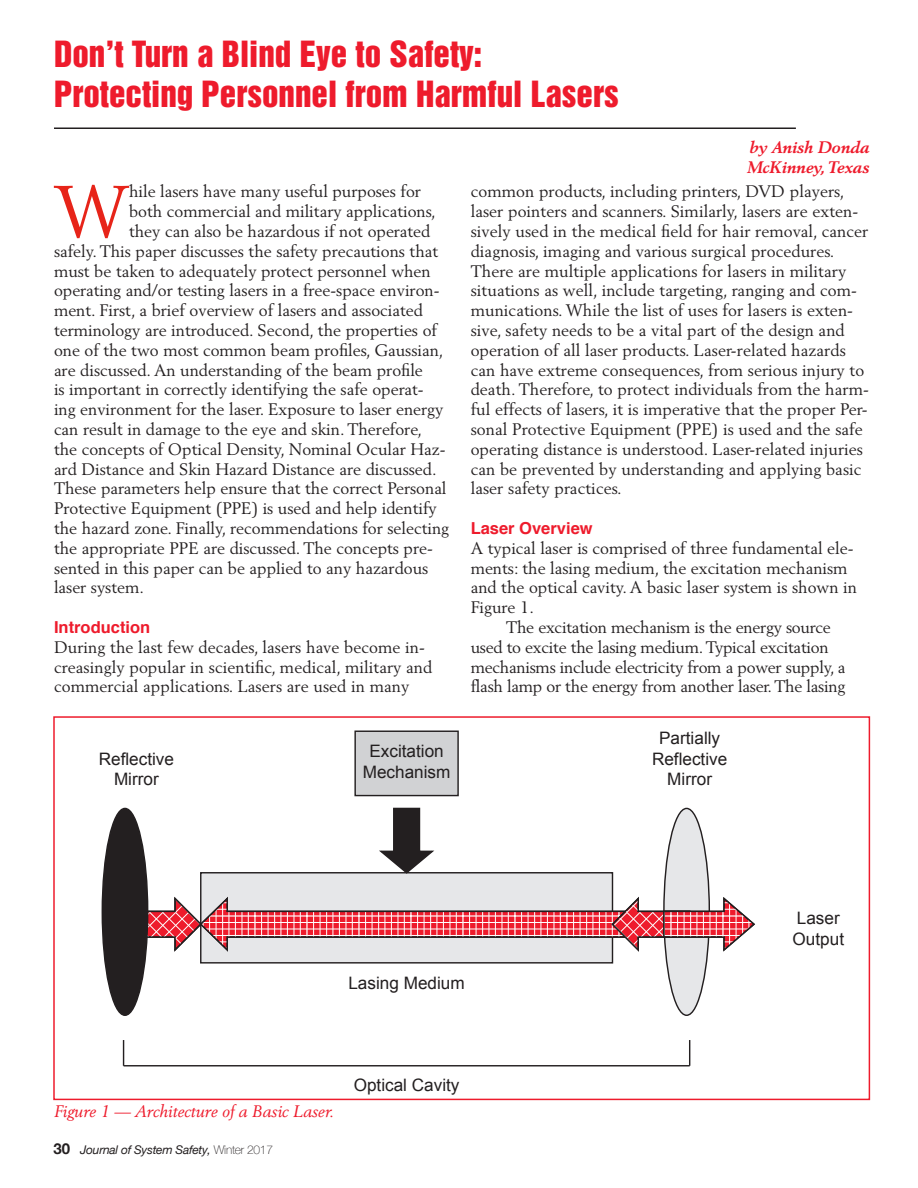
<style>
.page{position:relative;width:918px;height:1188px;background:#fff}
.page>*{position:absolute;margin:0;border:0;box-sizing:border-box;transform-origin:0 0}
.A_Body_text__para_1{font:72.3px "Berling";color:#e72419}
.A_Tech_Article_Head{font:33px "Helvetica Inserat";color:#ee1b2c}
.t1{font:17.1px/20.5px "Arial";color:#231f20;text-align:center}
.A_Body_text__para_1-2{font:16.5px/19.8px "Berling";color:#231f20}
.A_Body_text{font:16.5px/19.8px "Berling";letter-spacing:-.015em;color:#231f20}
.t2{font:italic 16.5px "Berling";color:#ee1b2c}
.A_Byline{font:italic 700 16.5px "Berling";color:#ee1b2c}
.A_Subhead{font:700 16.5px "Helvetica";color:#ee1b2c}
.t3{font:italic 12px "Helvetica Neue";letter-spacing:-.02em;color:#231f20}
.s1{font-weight:700;font-style:normal;font-size:15px}
.s2{font-weight:100;font-style:normal}
</style>
<div class="page">
<hr style="left:54px;top:128px;width:742px;height:1px;background:#231f20">
<div style="left:355px;top:731px;width:103px;height:65px;background:#d1d2d4"></div>
<div style="left:354px;top:731px;width:105px;height:65px;border:1px solid #231f20"></div>
<div style="left:664px;top:808px;width:45px;height:207px;background:#e6e7e9;border-radius:50%"></div>
<div style="left:201px;top:873px;width:411px;height:90px;background:#e6e7e9"></div>
<div style="left:200px;top:872px;width:413px;height:92px;border:1px solid #231f20"></div>
<div style="left:102px;top:808px;width:46px;height:207px;background:#231f20;border-radius:50%"></div>
<svg style="left:146px;top:895px;width:609px;height:58px"></svg>
<svg style="left:377px;top:807px;width:59px;height:67px"></svg>
<svg style="left:123px;top:1040px;width:1px;height:26px"></svg>
<hr style="left:124px;top:1065px;width:566px;height:1px;background:#231f20">
<svg style="left:689px;top:1040px;width:1px;height:26px"></svg>
<div style="left:53px;top:716px;width:817px;height:384px;border:2px solid #ee1b2c"></div>
<p class="A_Tech_Article_Head" style="left:54px;top:34px;width:430px">Don’t Turn a Blind Eye to Safety:</p>
<p class="A_Tech_Article_Head" style="left:54px;top:75px;width:566px">Protecting Personnel from Harmful Lasers</p>
<p class="A_Byline" style="left:750px;top:138px;width:121px">by Anish Donda</p>
<p class="A_Byline" style="left:747px;top:157px;width:124px">McKinney, Texas</p>
<p class="A_Body_text__para_1" style="left:54px;top:168px;width:77px">W</p>
<p class="A_Body_text__para_1-2" style="left:129px;top:182px;width:294px">hile lasers have many useful purposes for</p>
<p class="A_Body_text__para_1-2" style="left:129px;top:201px;width:308px">both commercial and military applications,</p>
<p class="A_Body_text__para_1-2" style="left:129px;top:221px;width:303px">they can also be hazardous if not operated</p>
<p class="A_Body_text__para_1-2" style="left:54px;top:241px;width:386px">safely. This paper discusses the safety precautions that</p>
<p class="A_Body_text__para_1-2" style="left:54px;top:261px;width:378px">must be taken to adequately protect personnel when</p>
<p class="A_Body_text__para_1-2" style="left:54px;top:281px;width:387px">operating and/or testing lasers in a free-space environ-</p>
<p class="A_Body_text__para_1-2" style="left:54px;top:300px;width:370px">ment. First, a brief overview of lasers and associated</p>
<p class="A_Body_text__para_1-2" style="left:54px;top:320px;width:385px">terminology are introduced. Second, the properties of</p>
<p class="A_Body_text__para_1-2" style="left:54px;top:340px;width:391px">one of the two most common beam profiles, Gaussian,</p>
<p class="A_Body_text__para_1-2" style="left:54px;top:360px;width:370px">are discussed. An understanding of the beam profile</p>
<p class="A_Body_text__para_1-2" style="left:54px;top:380px;width:371px">is important in correctly identifying the safe operat-</p>
<p class="A_Body_text__para_1-2" style="left:54px;top:399px;width:391px">ing environment for the laser. Exposure to laser energy</p>
<p class="A_Body_text__para_1-2" style="left:54px;top:419px;width:370px">can result in damage to the eye and skin. Therefore,</p>
<p class="A_Body_text__para_1-2" style="left:54px;top:439px;width:393px">the concepts of Optical Density, Nominal Ocular Haz-</p>
<p class="A_Body_text__para_1-2" style="left:54px;top:459px;width:384px">ard Distance and Skin Hazard Distance are discussed.</p>
<p class="A_Body_text__para_1-2" style="left:54px;top:479px;width:394px">These parameters help ensure that the correct Personal</p>
<p class="A_Body_text__para_1-2" style="left:54px;top:498px;width:384px">Protective Equipment (PPE) is used and help identify</p>
<p class="A_Body_text__para_1-2" style="left:54px;top:518px;width:397px">the hazard zone. Finally, recommendations for selecting</p>
<p class="A_Body_text__para_1-2" style="left:54px;top:538px;width:380px">the appropriate PPE are discussed. The concepts pre-</p>
<p class="A_Body_text__para_1-2" style="left:54px;top:558px;width:376px">sented in this paper can be applied to any hazardous</p>
<p class="A_Body_text__para_1-2" style="left:54px;top:578px;width:92px">laser system.</p>
<p class="A_Subhead" style="left:54px;top:614px;width:98px">Introduction</p>
<p class="A_Body_text__para_1-2" style="left:54px;top:637px;width:380px">During the last few decades, lasers have become in&shy;creasingly popular in scientific, medical, military and commercial applications. Lasers are used in many</p>
<p class="t1" style="left:99px;top:748px;width:77px">Reflective<br>Mirror</p>
<p class="t1" style="left:363px;top:741px;width:89px">Excitation<br>Mechanism</p>
<p class="A_Body_text__para_1-2" style="left:471px;top:182px;width:400px">common products, including printers, DVD players, laser pointers and scanners. Similarly, lasers are exten&shy;sively used in the medical field for hair removal, cancer diagnosis, imaging and various surgical procedures.<br>There are multiple applications for lasers in military situations as well, include targeting, ranging and com&shy;munications. While the list of uses for lasers is exten&shy;sive, safety needs to be a vital part of the design and operation of all laser products. Laser-related hazards can have extreme consequences, from serious injury to death. Therefore, to protect individuals from the harm&shy;ful effects of lasers, it is imperative that the proper Per&shy;sonal Protective Equipment (PPE) is used and the safe operating distance is understood. Laser-related injuries can be prevented by understanding and applying basic laser safety practices.</p>
<p class="A_Subhead" style="left:471px;top:515px;width:123px">Laser Overview</p>
<p class="A_Body_text__para_1-2" style="left:471px;top:538px;width:388px">A typical laser is comprised of three fundamental ele&shy;ments: the lasing medium, the excitation mechanism and the optical cavity. A basic laser system is shown in Figure 1.</p>
<p class="A_Body_text" style="left:471px;top:617px;width:376px;text-indent:36px">The excitation mechanism is the energy source used to excite the lasing medium. Typical excitation mechanisms include electricity from a power supply, a flash lamp or the energy from another laser. The lasing</p>
<p class="t1" style="left:652px;top:728px;width:77px">Partially<br>Reflective<br>Mirror</p>
<p class="t1" style="left:793px;top:908px;width:53px;text-align:left">Laser<br>Output</p>
<p class="t1" style="left:348px;top:972px;width:118px">Lasing Medium</p>
<p class="t2" style="left:54px;top:1101px;width:282px">Figure 1 — Architecture of a Basic Laser.</p>
<p class="t3" style="left:53px;top:1141px;width:221px"><span class="s1">30</span> Journal of System Safety, <span class="s2">Winter 2017</span></p>
<p class="t1" style="left:354px;top:1075px;width:107px">Optical Cavity</p>
</div>
